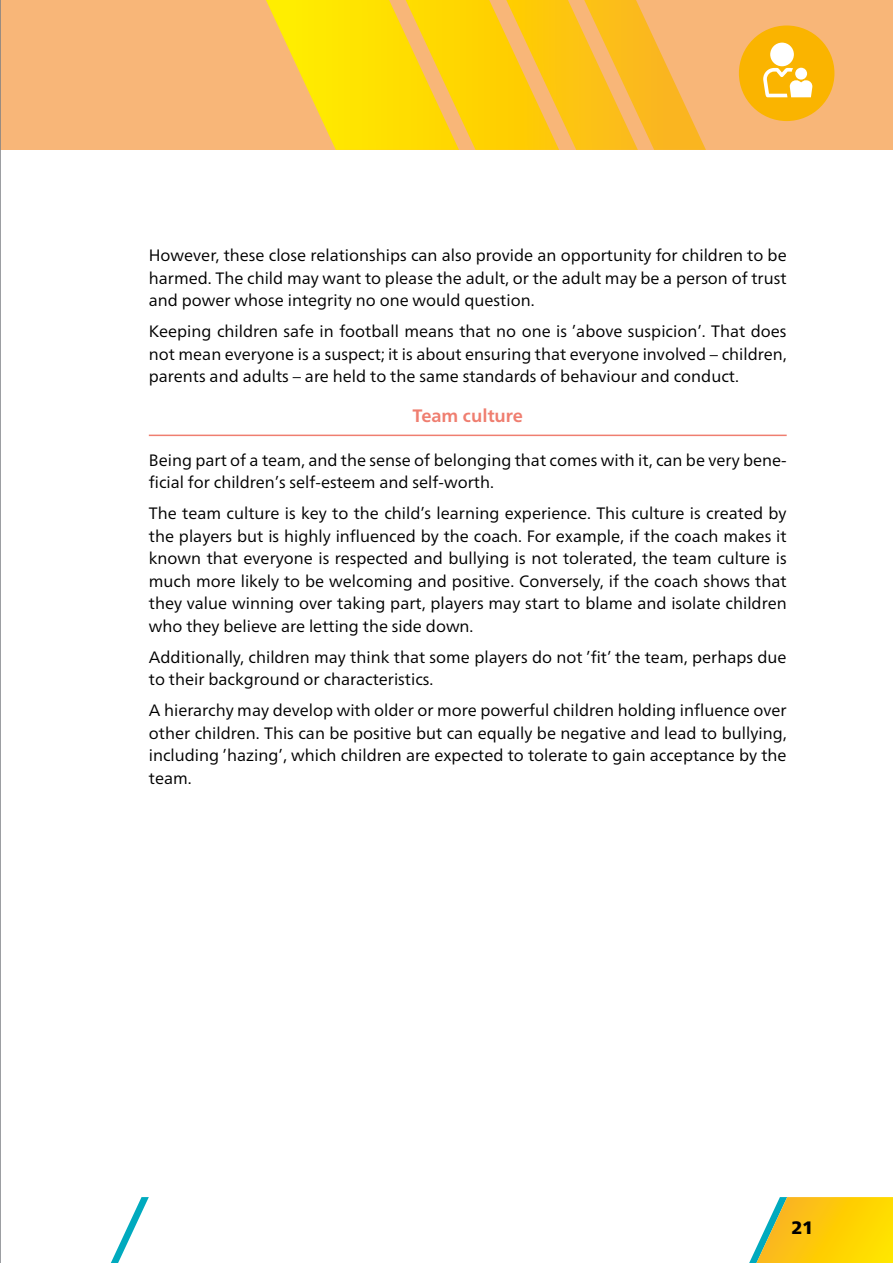
<style>
.page{position:relative;width:893px;height:1263px;background:#fff}
.page>*{position:absolute;margin:0;border:0;box-sizing:border-box;transform-origin:0 0}
.t1{font:700 18px "Frutiger Neue LTW1 G";color:#ef7e70}
.t2{font:900 18px "Frutiger Neue LTW1 G";color:#000}
.t3{font:16.5px/22.5px "Frutiger Neue LTW1 G";color:#000;text-align:justify}
</style>
<div class="page">
<svg style="left:111px;top:1197px;width:38px;height:66px"></svg>
<svg style="left:749px;top:1197px;width:144px;height:66px;background:#f1d02e"></svg>
<div style="left:0;top:0;width:893px;height:150px;background:#f8b678"></div>
<svg style="left:739px;top:26px;width:95px;height:95px"></svg>
<hr style="left:0;top:0;width:1px;height:1263px;background:#7c7f84">
<svg style="left:266px;top:0;width:440px;height:150px"></svg>
<hr style="left:149px;top:435px;width:638px;height:1px;background:#ef7e70">
<p class="t3" style="left:149px;top:244px;width:639px">However, these close relationships can also provide an opportunity for children to be harmed. The child may want to please the adult, or the adult may be a person of trust and power whose integrity no one would question.</p>
<p class="t3" style="left:149px;top:320px;width:639px">Keeping children safe in football means that no one is ’above suspicion’. That does not mean everyone is a suspect; it is about ensuring that everyone involved – children, parents and adults – are held to the same standards of behaviour and conduct.</p>
<p class="t1" style="left:413px;top:405px;width:112px">Team culture</p>
<p class="t3" style="left:149px;top:448px;width:638px">Being part of a team, and the sense of belonging that comes with it, can be very bene&shy;ficial for children’s self-esteem and self-worth.</p>
<p class="t3" style="left:149px;top:502px;width:639px">The team culture is key to the child’s learning experience. This culture is created by the players but is highly influenced by the coach. For example, if the coach makes it known that everyone is respected and bullying is not tolerated, the team culture is much more likely to be welcoming and positive. Conversely, if the coach shows that they value winning over taking part, players may start to blame and isolate children who they believe are letting the side down.</p>
<p class="t3" style="left:149px;top:645px;width:639px">Additionally, children may think that some players do not ’fit’ the team, perhaps due to their background or characteristics.</p>
<p class="t3" style="left:149px;top:699px;width:639px">A hierarchy may develop with older or more powerful children holding influence over other children. This can be positive but can equally be negative and lead to bullying, including ’hazing’, which children are expected to tolerate to gain acceptance by the team.</p>
<p class="t2" style="left:791px;top:1216px;width:24px">21</p>
</div>
